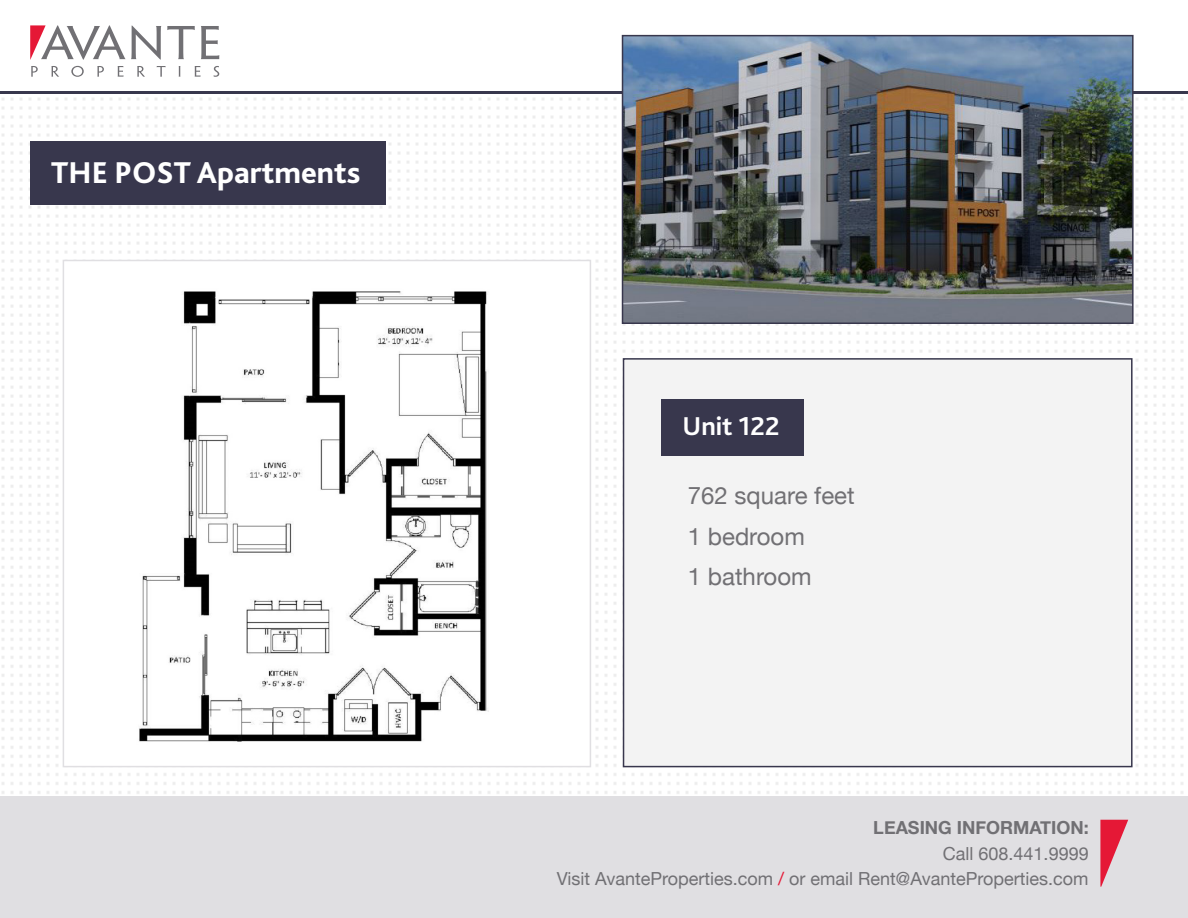
<style>
.page{position:relative;width:1188px;height:918px;background:#fff}
.page>*{position:absolute;margin:0;border:0;box-sizing:border-box;transform-origin:0 0}
.t1{font:800 31.5px "Bliss 2";color:#fff}
.t2{font:700 27px "Bliss 2";color:#fff}
.t3{font:24px "Helvetica Neue";color:#717074}
.t4{font:18px/25.5px "Helvetica Neue";color:#717074;text-align:right}
.t5{font:700 18px "Helvetica Neue";color:#717074}
.s1{color:#e51836}
</style>
<div class="page">
<img style="left:0;top:93px;width:1188px;height:701px">
<div style="left:0;top:796px;width:1188px;height:122px;background:#e0dfe2"></div>
<svg style="left:31px;top:66px;width:188px;height:11px"></svg>
<svg style="left:30px;top:25px;width:189px;height:35px"></svg>
<svg style="left:1100px;top:820px;width:28px;height:67px"></svg>
<hr style="left:0;top:91px;width:1188px;height:2px;background:#38374d">
<div style="left:30px;top:141px;width:356px;height:64px;background:#38374d"></div>
<img style="left:625px;top:38px;width:506px;height:283px">
<div style="left:622px;top:35px;width:512px;height:289px;border:2px solid #38374d"></div>
<div style="left:623px;top:358px;width:510px;height:409px;background:#f3f3f3;border:2px solid #38374d"></div>
<div style="left:661px;top:399px;width:143px;height:57px;background:#38374d"></div>
<div style="left:63px;top:260px;width:527px;height:507px;background:#fff"></div>
<img style="left:139px;top:291px;width:350px;height:451px">
<div style="left:63px;top:260px;width:528px;height:507px;border:2px solid #e0dfe2"></div>
<h1 class="t1" style="left:51px;top:153px;width:311px">THE POST Apartments</h1>
<p class="t2" style="left:683px;top:410px;width:98px">Unit 122</p>
<p class="t3" style="left:688px;top:478px;width:168px">762 square feet</p>
<p class="t3" style="left:688px;top:519px;width:118px">1 bedroom</p>
<p class="t3" style="left:688px;top:559px;width:125px">1 bathroom</p>
<p class="t5" style="left:873px;top:813px;width:217px">LEASING INFORMATION:</p>
<p class="t4" style="left:557px;top:841px;width:533px">Call 608.441.9999<br>Visit AvanteProperties.com <span class="s1">/</span> or email Rent@AvanteProperties.com</p>
</div>
